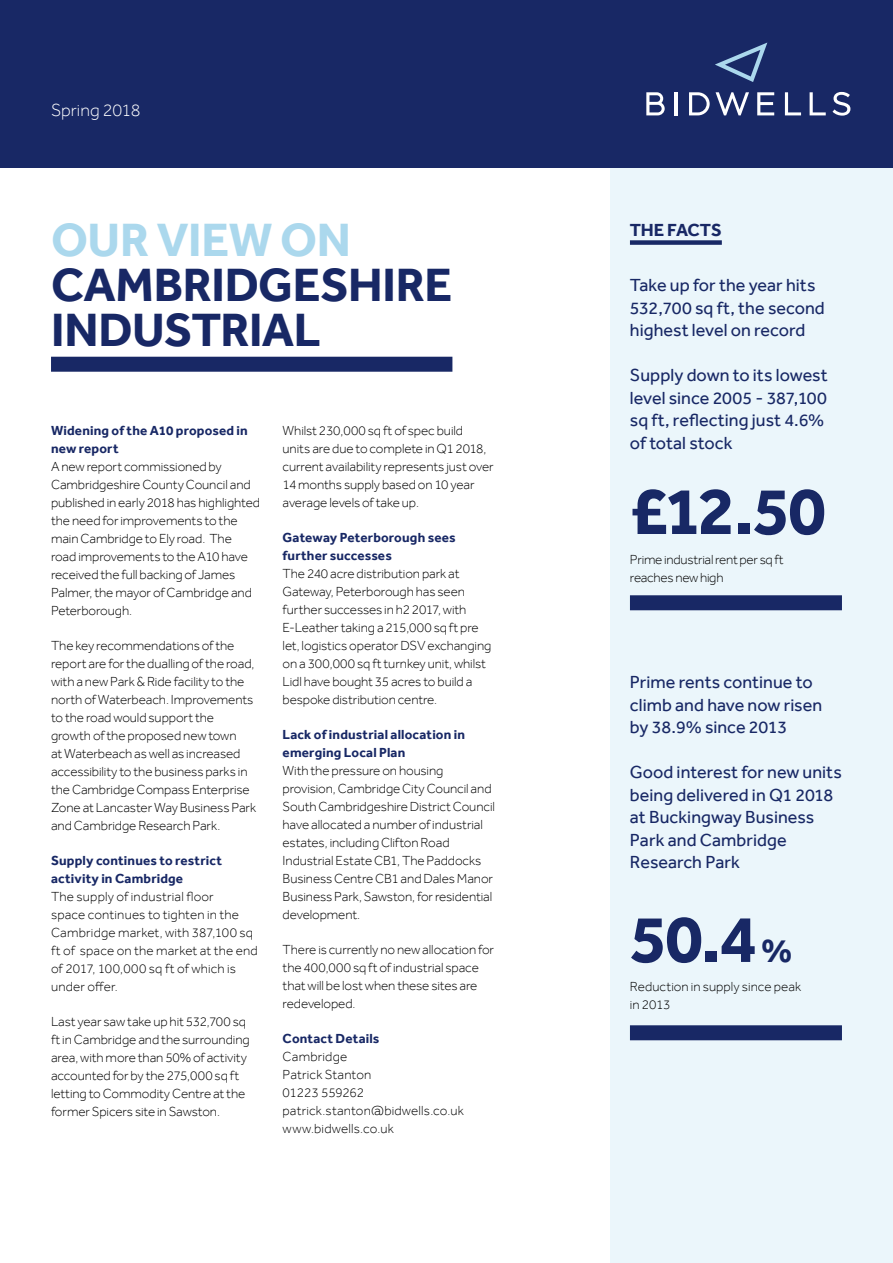
<style>
.page{position:relative;width:893px;height:1263px;background:#fff}
.page>*{position:absolute;margin:0;border:0;box-sizing:border-box;transform-origin:0 0}
.t1{font:700 69px "Effra";color:#182865}
.t2{font:700 48px/45px "Effra";letter-spacing:-.01em;color:#182865}
.t3{font:700 48px "Effra";letter-spacing:-.01em;color:#abd8ed}
.t4{font:18px/22.5px "Effra";color:#182865}
.t5{font:300 18px "Effra";color:#fff}
.t6{font:700 18px "Effra";letter-spacing:-.01em;color:#182865}
.t7{font:300 13.5px/18px "Effra";letter-spacing:-.005em;color:#000}
.t8{font:300 13.5px/18px "Effra";letter-spacing:.015em;color:#000}
.t9{font:700 13.5px/18px "Effra";letter-spacing:.01em;color:#182865}
.s1{font-size:34.5px}
</style>
<div class="page">
<div style="left:610px;top:168px;width:283px;height:1095px;background:#ebf6fb"></div>
<div style="left:0;top:0;width:893px;height:168px;background:#182865"></div>
<svg style="left:646px;top:92px;width:19px;height:23px"></svg>
<hr style="left:675px;top:92px;width:3px;height:23px;background:#fff">
<svg style="left:716px;top:92px;width:33px;height:23px"></svg>
<svg style="left:757px;top:92px;width:17px;height:23px"></svg>
<svg style="left:785px;top:92px;width:16px;height:23px"></svg>
<svg style="left:810px;top:92px;width:16px;height:23px"></svg>
<svg style="left:832px;top:92px;width:18px;height:24px"></svg>
<svg style="left:689px;top:92px;width:21px;height:23px"></svg>
<svg style="left:715px;top:43px;width:52px;height:39px"></svg>
<div style="left:51px;top:357px;width:401px;height:15px;background:#182865"></div>
<div style="left:630px;top:1025px;width:212px;height:15px;background:#182865"></div>
<div style="left:630px;top:595px;width:212px;height:15px;background:#182865"></div>
<div style="left:630px;top:240px;width:92px;height:5px;background:#182865"></div>
<h3 class="t5" style="left:51px;top:99px;width:91px">Spring 2018</h3>
<h2 class="t3" style="left:51px;top:211px;width:301px">OUR VIEW ON</h2>
<h2 class="t2" style="left:51px;top:262px;width:403px">CAMBRIDGESHIRE<br>INDUSTRIAL</h2>
<p class="t9" style="left:51px;top:422px;width:198px">Widening of the A10 proposed in new report</p>
<p class="t7" style="left:51px;top:458px;width:211px">A new report commissioned by<br>Cambridgeshire County Council and published in early 2018 has highlighted the need for improvements to the main Cambridge to Ely road. The road improvements to the A10 have received the full backing of James<br>Palmer, the mayor of Cambridge and<br>Peterborough.</p>
<p class="t7" style="left:51px;top:637px;width:207px">The key recommendations of the report are for the dualling of the road, with a new Park &amp; Ride facility to the north of Waterbeach. Improvements to the road would support the growth of the proposed new town<br>at Waterbeach as well as increased accessibility to the business parks in the Cambridge Compass Enterprise Zone at Lancaster Way Business Park and Cambridge Research Park.</p>
<p class="t9" style="left:51px;top:852px;width:173px">Supply continues to restrict activity in Cambridge</p>
<p class="t8" style="left:51px;top:888px;width:208px">The supply of industrial floor<br>space continues to tighten in the<br>Cambridge market, with 387,100 sq ft of space on the market at the end of 2017, 100,000 sq ft of which is under offer.</p>
<p class="t7" style="left:51px;top:1013px;width:200px">Last year saw take up hit 532,700 sq ft in Cambridge and the surrounding area, with more than 50% of activity accounted for by the 275,000 sq ft letting to Commodity Centre at the former Spicers site in Sawston.</p>
<p class="t7" style="left:283px;top:421px;width:213px">Whilst 230,000 sq ft of spec build units are due to complete in Q1 2018, current availability represents just over 14 months supply based on 10 year average levels of take up.</p>
<p class="t9" style="left:283px;top:528px;width:174px">Gateway Peterborough sees further successes</p>
<p class="t7" style="left:283px;top:564px;width:210px">The 240 acre distribution park at Gateway, Peterborough has seen further successes in h2 2017, with E-Leather taking a 215,000 sq ft pre let, logistics operator DSV exchanging on a 300,000 sq ft turnkey unit, whilst Lidl have bought 35 acres to build a bespoke distribution centre.</p>
<p class="t9" style="left:283px;top:725px;width:184px">Lack of industrial allocation in emerging Local Plan</p>
<p class="t7" style="left:283px;top:761px;width:214px">With the pressure on housing provision, Cambridge City Council and South Cambridgeshire District Council have allocated a number of industrial estates, including Clifton Road Industrial Estate CB1, The Paddocks Business Centre CB1 and Dales Manor Business Park, Sawston, for residential development.</p>
<p class="t7" style="left:283px;top:940px;width:213px">There is currently no new allocation for the 400,000 sq ft of industrial space that will be lost when these sites are redeveloped.</p>
<p class="t9" style="left:283px;top:1029px;width:98px">Contact Details</p>
<p class="t8" style="left:283px;top:1047px;width:183px">Cambridge<br>Patrick Stanton<br>01223 559262 patrick.stanton@bidwells.co.uk www.bidwells.co.uk</p>
<h3 class="t6" style="left:630px;top:219px;width:93px">THE FACTS</h3>
<h3 class="t4" style="left:630px;top:274px;width:196px">Take up for the year hits<br>532,700 sq ft, the second highest level on record</h3>
<h3 class="t4" style="left:630px;top:364px;width:199px">Supply down to its lowest level since 2005 - 387,100 sq ft, reflecting just 4.6% of total stock</h3>
<h1 class="t1" style="left:630px;top:470px;width:197px">£12.50</h1>
<p class="t7" style="left:630px;top:550px;width:155px">Prime industrial rent per sq ft reaches new high</p>
<h3 class="t4" style="left:630px;top:671px;width:194px">Prime rents continue to climb and have now risen by 38.9% since 2013</h3>
<h3 class="t4" style="left:630px;top:761px;width:214px">Good interest for new units being delivered in Q1 2018 at Buckingway Business<br>Park and Cambridge<br>Research Park</h3>
<h1 class="t1" style="left:630px;top:898px;width:164px">50.4<span class="s1">%</span></h1>
<p class="t7" style="left:630px;top:978px;width:173px">Reduction in supply since peak in 2013</p>
</div>
